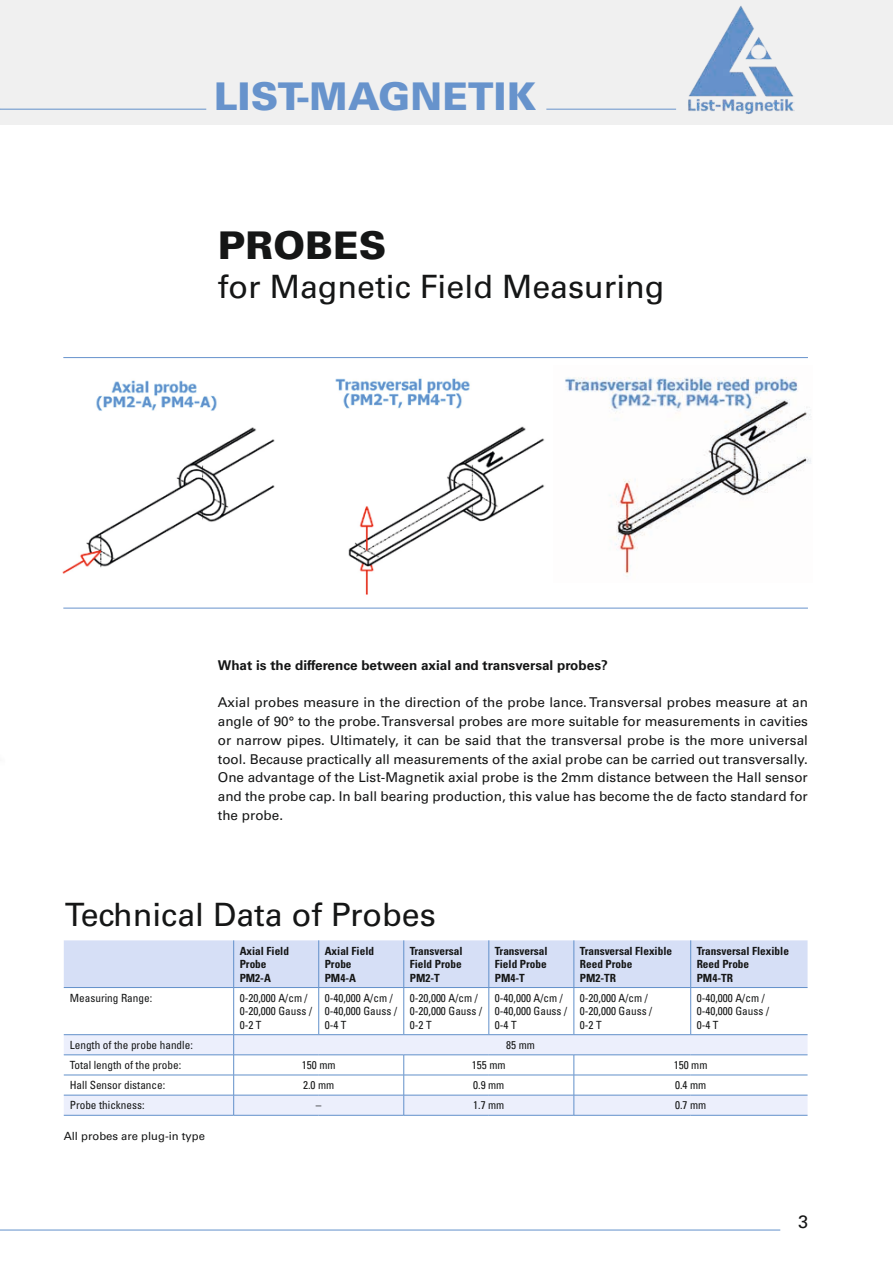
<style>
.page{position:relative;width:893px;height:1263px;background:#fff}
.page>*{position:absolute;margin:0;border:0;box-sizing:border-box;transform-origin:0 0}
.t1{font:900 38.25px "Univers LT Std";letter-spacing:.005em;color:#6793cc}
.t2{font:900 38.25px "Univers LT Std";letter-spacing:.005em;color:#151616}
.t3{font:32.1px "Univers LT Std";color:#151616}
.t4{font:18px "Univers LT Std";color:#151616}
.t5{font:13.5px/18.8px "Univers LT Std";color:#151616;text-align:justify}
.t6{font:700 13.5px "Univers LT Std";color:#151616}
.t7{font:condensed 11.25px/13.5px "Univers LT Std";color:#151616}
.t8{font:700 condensed 11.25px/13.5px "Univers LT Std";color:#151616}
.t9{font:11.25px "Univers LT Std";color:#151616}
</style>
<div class="page">
<hr style="left:0;top:1230px;width:780px;height:1px;background:#6290ca">
<div style="left:0;top:0;width:893px;height:124px;background:#f0f0f0"></div>
<hr style="left:0;top:109px;width:206px;height:1px;background:#6290ca">
<hr style="left:546px;top:109px;width:130px;height:1px;background:#6793cc">
<img style="left:688px;top:6px;width:107px;height:108px">
<img style="left:62px;top:380px;width:240px;height:228px">
<img style="left:313px;top:378px;width:240px;height:230px">
<img style="left:565px;top:377px;width:246px;height:199px">
<hr style="left:63px;top:357px;width:745px;height:1px;background:#6793cc">
<hr style="left:63px;top:608px;width:745px;height:1px;background:#6793cc">
<div style="left:64px;top:940px;width:743px;height:47px;background:#d6dff6"></div>
<svg style="left:64px;top:1035px;width:743px;height:80px;fill:#eceffc"></svg>
<hr style="left:233px;top:940px;width:1px;height:47px;background:#6290ca">
<hr style="left:318px;top:940px;width:1px;height:47px;background:#6290ca">
<hr style="left:403px;top:940px;width:1px;height:47px;background:#6290ca">
<hr style="left:489px;top:940px;width:1px;height:47px;background:#6290ca">
<hr style="left:574px;top:940px;width:1px;height:47px;background:#6290ca">
<hr style="left:690px;top:940px;width:1px;height:47px;background:#6290ca">
<hr style="left:64px;top:987px;width:170px;height:1px;background:#6290ca">
<hr style="left:234px;top:987px;width:85px;height:1px;background:#6290ca">
<hr style="left:233px;top:988px;width:1px;height:46px;background:#6290ca">
<hr style="left:319px;top:987px;width:85px;height:1px;background:#6290ca">
<hr style="left:318px;top:988px;width:1px;height:46px;background:#6290ca">
<hr style="left:404px;top:987px;width:85px;height:1px;background:#6290ca">
<hr style="left:403px;top:988px;width:1px;height:46px;background:#6290ca">
<hr style="left:489px;top:987px;width:85px;height:1px;background:#6290ca">
<hr style="left:489px;top:988px;width:1px;height:46px;background:#6290ca">
<hr style="left:574px;top:987px;width:117px;height:1px;background:#6290ca">
<hr style="left:574px;top:988px;width:1px;height:46px;background:#6290ca">
<hr style="left:691px;top:987px;width:116px;height:1px;background:#6290ca">
<hr style="left:690px;top:988px;width:1px;height:46px;background:#6290ca">
<hr style="left:64px;top:1034px;width:170px;height:1px;background:#6290ca">
<hr style="left:234px;top:1034px;width:85px;height:1px;background:#6290ca">
<hr style="left:319px;top:1034px;width:85px;height:1px;background:#6290ca">
<hr style="left:404px;top:1034px;width:85px;height:1px;background:#6290ca">
<hr style="left:489px;top:1034px;width:85px;height:1px;background:#6290ca">
<hr style="left:574px;top:1034px;width:117px;height:1px;background:#6290ca">
<hr style="left:691px;top:1034px;width:116px;height:1px;background:#6290ca">
<hr style="left:64px;top:1054px;width:170px;height:1px;background:#6290ca">
<hr style="left:234px;top:1054px;width:85px;height:1px;background:#6290ca">
<hr style="left:319px;top:1054px;width:85px;height:1px;background:#6290ca">
<hr style="left:404px;top:1054px;width:85px;height:1px;background:#6290ca">
<hr style="left:489px;top:1054px;width:85px;height:1px;background:#6290ca">
<hr style="left:574px;top:1054px;width:117px;height:1px;background:#6290ca">
<hr style="left:691px;top:1054px;width:116px;height:1px;background:#6290ca">
<hr style="left:64px;top:1095px;width:170px;height:1px;background:#6290ca">
<hr style="left:234px;top:1095px;width:85px;height:1px;background:#6290ca">
<svg style="left:233px;top:1035px;width:1px;height:80px"></svg>
<hr style="left:319px;top:1095px;width:85px;height:1px;background:#6290ca">
<hr style="left:404px;top:1095px;width:85px;height:1px;background:#6290ca">
<svg style="left:403px;top:1055px;width:1px;height:60px"></svg>
<hr style="left:489px;top:1095px;width:85px;height:1px;background:#6290ca">
<hr style="left:574px;top:1095px;width:117px;height:1px;background:#6290ca">
<svg style="left:574px;top:1055px;width:1px;height:60px"></svg>
<hr style="left:691px;top:1095px;width:116px;height:1px;background:#6290ca">
<hr style="left:64px;top:1115px;width:170px;height:1px;background:#6290ca">
<hr style="left:234px;top:1115px;width:85px;height:1px;background:#6290ca">
<hr style="left:319px;top:1115px;width:85px;height:1px;background:#6290ca">
<hr style="left:404px;top:1115px;width:85px;height:1px;background:#6290ca">
<hr style="left:489px;top:1115px;width:85px;height:1px;background:#6290ca">
<hr style="left:574px;top:1115px;width:117px;height:1px;background:#6290ca">
<hr style="left:691px;top:1115px;width:116px;height:1px;background:#6290ca">
<hr style="left:64px;top:1075px;width:170px;height:1px;background:#6290ca">
<hr style="left:234px;top:1075px;width:85px;height:1px;background:#6290ca">
<hr style="left:319px;top:1075px;width:85px;height:1px;background:#6290ca">
<hr style="left:404px;top:1075px;width:85px;height:1px;background:#6290ca">
<hr style="left:489px;top:1075px;width:85px;height:1px;background:#6290ca">
<hr style="left:574px;top:1075px;width:117px;height:1px;background:#6290ca">
<hr style="left:691px;top:1075px;width:116px;height:1px;background:#6290ca">
<h1 class="t1" style="left:214px;top:72px;width:324px">LIST-MAGNETIK</h1>
<h1 class="t2" style="left:218px;top:221px;width:170px">PROBES</h1>
<h2 class="t3" style="left:218px;top:267px;width:448px">for Magnetic Field Measuring</h2>
<p class="t6" style="left:218px;top:657px;width:391px">What is the difference between axial and transversal probes?</p>
<p class="t5" style="left:218px;top:693px;width:592px">Axial probes measure in the direction of the probe lance. Transversal probes measure at an angle of 90° to the probe. Transversal probes are more suitable for measurements in cavities or narrow pipes. Ultimately, it can be said that the transversal probe is the more universal tool. Because practically all measurements of the axial probe can be carried out transversally.<br>One advantage of the List-Magnetik axial probe is the 2mm distance between the Hall sensor and the probe cap. In ball bearing production, this value has become the de facto standard for the probe.</p>
<h2 class="t3" style="left:65px;top:895px;width:373px">Technical Data of Probes</h2>
<p class="t8" style="left:240px;top:944px;width:51px">Axial Field<br>Probe<br>PM2-A</p>
<p class="t8" style="left:325px;top:944px;width:51px">Axial Field<br>Probe<br>PM4-A</p>
<p class="t8" style="left:410px;top:944px;width:54px;text-align:justify">Transversal Field Probe PM2-T</p>
<p class="t8" style="left:495px;top:944px;width:54px;text-align:justify">Transversal Field Probe PM4-T</p>
<p class="t8" style="left:580px;top:944px;width:94px">Transversal Flexible<br>Reed Probe<br>PM2-TR</p>
<p class="t8" style="left:697px;top:944px;width:94px">Transversal Flexible<br>Reed Probe<br>PM4-TR</p>
<p class="t7" style="left:70px;top:991px;width:84px">Measuring Range:</p>
<p class="t7" style="left:240px;top:991px;width:74px">0-20,000 A/cm /<br>0-20,000 Gauss /<br>0-2 T</p>
<p class="t7" style="left:325px;top:991px;width:74px">0-40,000 A/cm /<br>0-40,000 Gauss /<br>0-4 T</p>
<p class="t7" style="left:410px;top:991px;width:74px">0-20,000 A/cm /<br>0-20,000 Gauss /<br>0-2 T</p>
<p class="t7" style="left:495px;top:991px;width:74px">0-40,000 A/cm /<br>0-40,000 Gauss /<br>0-4 T</p>
<p class="t7" style="left:580px;top:991px;width:74px">0-20,000 A/cm /<br>0-20,000 Gauss /<br>0-2 T</p>
<p class="t7" style="left:697px;top:991px;width:74px">0-40,000 A/cm /<br>0-40,000 Gauss /<br>0-4 T</p>
<p class="t7" style="left:70px;top:1038px;width:125px">Length of the probe handle:</p>
<p class="t7" style="left:506px;top:1038px;width:30px">85 mm</p>
<p class="t7" style="left:70px;top:1058px;width:113px">Total length of the probe:</p>
<p class="t7" style="left:302px;top:1058px;width:35px">150 mm</p>
<p class="t7" style="left:472px;top:1058px;width:35px">155 mm</p>
<p class="t7" style="left:674px;top:1058px;width:35px">150 mm</p>
<p class="t7" style="left:70px;top:1078px;width:97px">Hall Sensor distance:</p>
<p class="t7" style="left:303px;top:1078px;width:33px">2.0 mm</p>
<p class="t7" style="left:473px;top:1078px;width:33px">0.9 mm</p>
<p class="t7" style="left:675px;top:1078px;width:33px">0.4 mm</p>
<p class="t7" style="left:70px;top:1098px;width:76px">Probe thickness:</p>
<p class="t7" style="left:316px;top:1098px;width:7px">–</p>
<p class="t7" style="left:473px;top:1098px;width:33px">1.7 mm</p>
<p class="t7" style="left:675px;top:1098px;width:33px">0.7 mm</p>
<p class="t9" style="left:64px;top:1129px;width:143px">All probes are plug-in type</p>
<h3 class="t4" style="left:798px;top:1211px;width:12px">3</h3>
</div>
